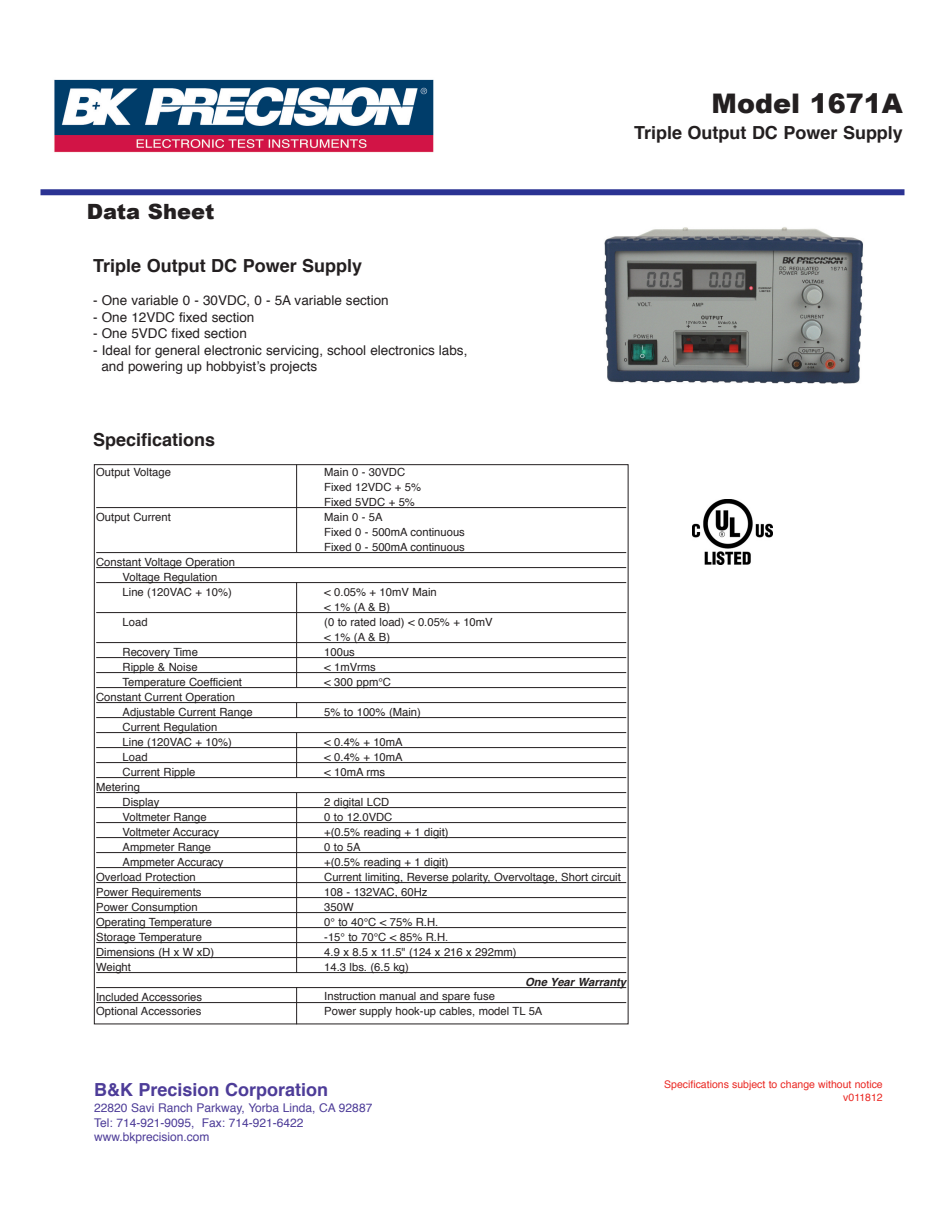
<style>
.page{position:relative;width:945px;height:1215px;background:#fff}
.page>*{position:absolute;margin:0;border:0;box-sizing:border-box;transform-origin:0 0}
.t1{font:900 27px "Arial";color:#231f20}
.t2{font:900 21px "Arial";color:#231f20}
.t3{font:700 18px "Helvetica";color:#231f20}
.t4{font:700 18px "Helvetica";color:#4d3c98}
.t5{font:13.5px/16.5px "Helvetica";color:#231f20}
.t6{font:12px/14.4px "Helvetica";color:#4d3c98}
.t7{font:11.25px/15px "Helvetica";color:#231f20}
.t8{font:italic 700 11.25px "Helvetica";color:#231f20}
.t9{font:10.5px/12.6px "Helvetica";color:#ea2924;text-align:right}
</style>
<div class="page">
<img style="left:604px;top:227px;width:259px;height:157px">
<div style="left:40px;top:189px;width:864px;height:6px;background:#2b3393"></div>
<img style="left:54px;top:79px;width:380px;height:74px">
<img style="left:692px;top:500px;width:80px;height:65px">
<hr style="left:96px;top:507px;width:530px;height:1px;background:#231f20">
<hr style="left:96px;top:552px;width:530px;height:1px;background:#231f20">
<hr style="left:96px;top:567px;width:530px;height:1px;background:#231f20">
<hr style="left:96px;top:582px;width:530px;height:1px;background:#231f20">
<hr style="left:96px;top:612px;width:530px;height:1px;background:#231f20">
<hr style="left:96px;top:642px;width:530px;height:1px;background:#231f20">
<hr style="left:96px;top:657px;width:530px;height:1px;background:#231f20">
<hr style="left:96px;top:672px;width:530px;height:1px;background:#231f20">
<hr style="left:96px;top:687px;width:530px;height:1px;background:#231f20">
<hr style="left:96px;top:702px;width:530px;height:1px;background:#231f20">
<hr style="left:96px;top:717px;width:530px;height:1px;background:#231f20">
<hr style="left:96px;top:732px;width:530px;height:1px;background:#231f20">
<hr style="left:96px;top:747px;width:530px;height:1px;background:#231f20">
<hr style="left:96px;top:762px;width:530px;height:1px;background:#231f20">
<hr style="left:96px;top:777px;width:530px;height:1px;background:#231f20">
<hr style="left:96px;top:792px;width:530px;height:1px;background:#231f20">
<hr style="left:96px;top:807px;width:530px;height:1px;background:#231f20">
<hr style="left:96px;top:822px;width:530px;height:1px;background:#231f20">
<hr style="left:96px;top:837px;width:530px;height:1px;background:#231f20">
<hr style="left:96px;top:852px;width:530px;height:1px;background:#231f20">
<hr style="left:96px;top:867px;width:530px;height:1px;background:#231f20">
<hr style="left:96px;top:882px;width:530px;height:1px;background:#231f20">
<hr style="left:96px;top:897px;width:530px;height:1px;background:#231f20">
<hr style="left:96px;top:912px;width:530px;height:1px;background:#231f20">
<hr style="left:96px;top:927px;width:530px;height:1px;background:#231f20">
<hr style="left:96px;top:942px;width:530px;height:1px;background:#231f20">
<hr style="left:96px;top:957px;width:530px;height:1px;background:#231f20">
<hr style="left:96px;top:972px;width:530px;height:1px;background:#231f20">
<hr style="left:96px;top:987px;width:530px;height:1px;background:#231f20">
<hr style="left:96px;top:1002px;width:530px;height:1px;background:#231f20">
<hr style="left:296px;top:465px;width:1px;height:87px;background:#231f20">
<hr style="left:296px;top:582px;width:1px;height:105px;background:#231f20">
<svg style="left:296px;top:703px;width:1px;height:14px"></svg>
<hr style="left:296px;top:733px;width:1px;height:44px;background:#231f20">
<hr style="left:296px;top:987px;width:1px;height:37px;background:#231f20">
<hr style="left:296px;top:793px;width:1px;height:180px;background:#231f20">
<h2 class="t2" style="left:87px;top:196px;width:129px">Data Sheet</h2>
<h3 class="t3" style="left:93px;top:258px;width:270px">Triple Output DC Power Supply</h3>
<p class="t5" style="left:93px;top:293px;width:297px">- One variable 0 - 30VDC, 0 - 5A variable section</p>
<p class="t5" style="left:93px;top:310px;width:163px">- One 12VDC fixed section</p>
<p class="t5" style="left:93px;top:326px;width:155px">- One 5VDC fixed section</p>
<p class="t5" style="left:101px;top:343px;width:368px;text-indent:-8px">- Ideal for general electronic servicing, school electronics labs, and powering up hobbyist’s projects</p>
<h3 class="t3" style="left:93px;top:432px;width:124px">Specifications</h3>
<p class="t7" style="left:96px;top:466px;width:76px">Output Voltage</p>
<p class="t7" style="left:324px;top:466px;width:98px">Main 0 - 30VDC<br>Fixed 12VDC + 5%<br>Fixed 5VDC + 5%</p>
<p class="t7" style="left:96px;top:511px;width:76px">Output Current</p>
<p class="t7" style="left:324px;top:511px;width:142px">Main 0 - 5A<br>Fixed 0 - 500mA continuous<br>Fixed 0 - 500mA continuous</p>
<p class="t7" style="left:123px;top:556px;width:114px;text-indent:-26px">Constant Voltage Operation<br>Voltage Regulation<br>Line (120VAC + 10%)</p>
<p class="t7" style="left:324px;top:586px;width:114px">&lt; 0.05% + 10mV Main &lt;1%(A&amp;B)</p>
<p class="t7" style="left:123px;top:616px;width:27px">Load</p>
<p class="t7" style="left:324px;top:616px;width:170px">(0 to rated load) &lt; 0.05% + 10mV &lt;1%(A&amp;B)</p>
<p class="t7" style="left:123px;top:646px;width:77px">Recovery Time</p>
<p class="t7" style="left:324px;top:646px;width:32px">100us</p>
<p class="t7" style="left:123px;top:661px;width:77px">Ripple &amp; Noise</p>
<p class="t7" style="left:324px;top:661px;width:53px">&lt; 1mVrms</p>
<p class="t7" style="left:123px;top:676px;width:121px">Temperature Coefficient</p>
<p class="t7" style="left:324px;top:676px;width:68px">&lt; 300 ppm°C</p>
<p class="t7" style="left:123px;top:691px;width:132px;text-indent:-26px">Constant Current Operation<br>Adjustable Current Range</p>
<p class="t7" style="left:324px;top:706px;width:98px">5% to 100% (Main)</p>
<p class="t7" style="left:123px;top:721px;width:111px">Current Regulation<br>Line (120VAC + 10%)</p>
<p class="t7" style="left:324px;top:736px;width:80px">&lt; 0.4% + 10mA</p>
<p class="t7" style="left:123px;top:751px;width:27px">Load</p>
<p class="t7" style="left:324px;top:751px;width:80px">&lt; 0.4% + 10mA</p>
<p class="t7" style="left:123px;top:766px;width:74px">Current Ripple</p>
<p class="t7" style="left:324px;top:766px;width:62px">&lt; 10mA rms</p>
<p class="t7" style="left:123px;top:781px;width:38px;text-indent:-26px">Metering<br>Display</p>
<p class="t7" style="left:324px;top:796px;width:67px">2 digital LCD</p>
<h1 class="t1" style="left:712px;top:84px;width:193px">Model 1671A</h1>
<h3 class="t3" style="left:634px;top:125px;width:270px">Triple Output DC Power Supply</h3>
<p class="t7" style="left:123px;top:811px;width:86px">Voltmeter Range</p>
<p class="t7" style="left:324px;top:811px;width:70px">0 to 12.0VDC</p>
<p class="t7" style="left:123px;top:826px;width:98px">Voltmeter Accuracy</p>
<p class="t7" style="left:324px;top:826px;width:126px">+(0.5% reading + 1 digit)</p>
<p class="t7" style="left:123px;top:841px;width:90px">Ampmeter Range</p>
<p class="t7" style="left:324px;top:841px;width:38px">0 to 5A</p>
<p class="t7" style="left:123px;top:856px;width:102px">Ampmeter Accuracy</p>
<p class="t7" style="left:324px;top:856px;width:126px">+(0.5% reading + 1 digit)</p>
<p class="t7" style="left:96px;top:871px;width:101px">Overload Protection</p>
<p class="t7" style="left:324px;top:871px;width:298px">Current limiting, Reverse polarity, Overvoltage, Short circuit</p>
<p class="t7" style="left:96px;top:886px;width:107px">Power Requirements</p>
<p class="t7" style="left:324px;top:886px;width:105px">108 - 132VAC, 60Hz</p>
<p class="t7" style="left:96px;top:901px;width:103px">Power Consumption</p>
<p class="t7" style="left:324px;top:901px;width:31px">350W</p>
<p class="t7" style="left:96px;top:916px;width:117px">Operating Temperature</p>
<p class="t7" style="left:324px;top:916px;width:116px">0° to 40°C &lt; 75% R.H.</p>
<p class="t7" style="left:96px;top:931px;width:107px">Storage Temperature</p>
<p class="t7" style="left:324px;top:931px;width:126px">-15° to 70°C &lt; 85% R.H.</p>
<p class="t7" style="left:96px;top:946px;width:120px">Dimensions (H x W xD)</p>
<p class="t7" style="left:324px;top:946px;width:194px">4.9 x 8.5 x 11.5" (124 x 216 x 292mm)</p>
<p class="t7" style="left:96px;top:961px;width:36px">Weight</p>
<p class="t7" style="left:324px;top:961px;width:86px">14.3 lbs. (6.5 kg)</p>
<p class="t8" style="left:525px;top:978px;width:103px">One Year Warranty</p>
<p class="t7" style="left:96px;top:991px;width:107px">Included Accessories</p>
<p class="t7" style="left:324px;top:989px;width:172px">Instruction manual and spare fuse</p>
<p class="t7" style="left:96px;top:1004px;width:107px">Optional Accessories</p>
<p class="t7" style="left:324px;top:1004px;width:220px">Power supply hook-up cables, model TL 5A</p>
<h3 class="t4" style="left:94px;top:1082px;width:235px">B&amp;K Precision Corporation</h3>
<p class="t6" style="left:94px;top:1102px;width:280px">22820 Savi Ranch Parkway, Yorba Linda, CA 92887<br>Tel: 714-921-9095, Fax: 714-921-6422 www.bkprecision.com</p>
<p class="t9" style="left:664px;top:1079px;width:220px">Specifications subject to change without notice v011812</p>
</div>
